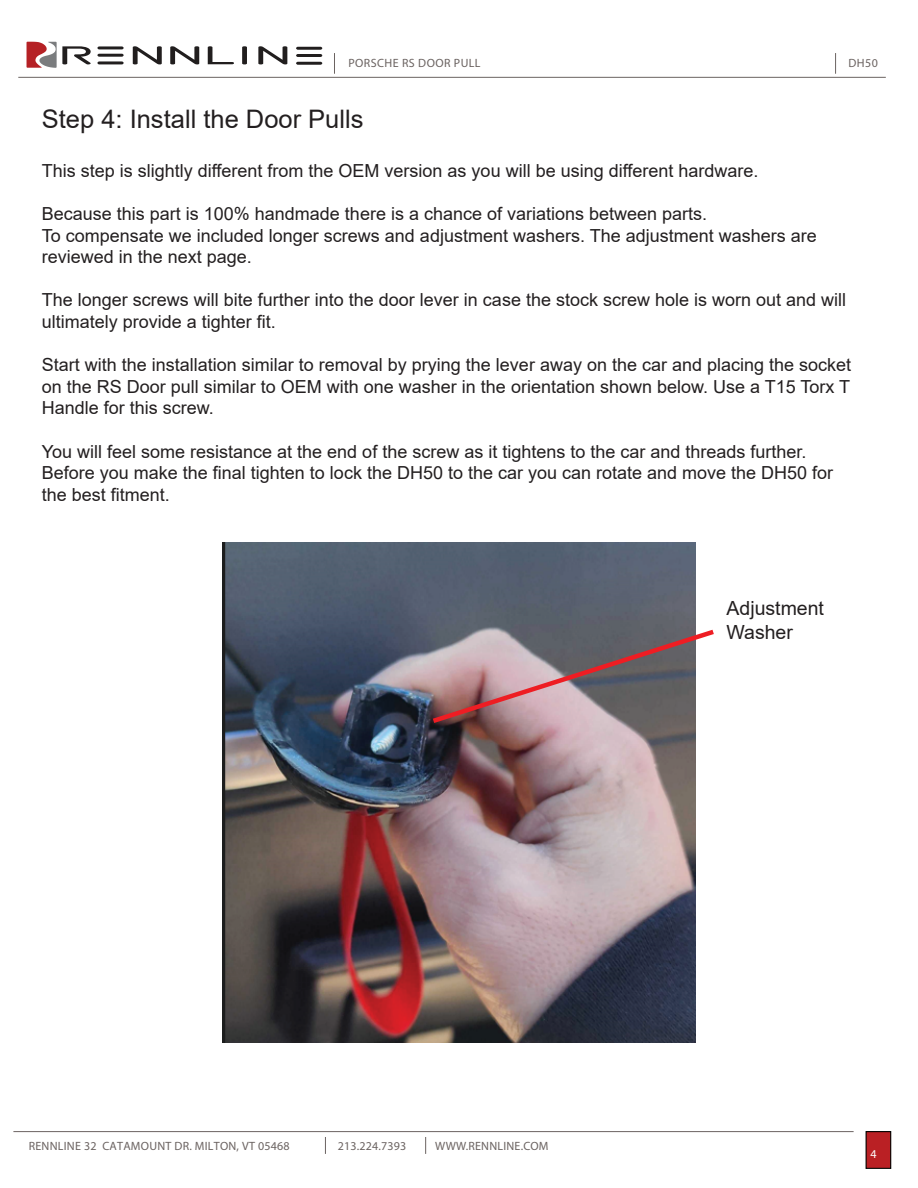
<style>
.page{position:relative;width:918px;height:1188px;background:#fff}
.page>*{position:absolute;margin:0;border:0;box-sizing:border-box;transform-origin:0 0}
.t1{font:25.5px "Arial";color:#231f20}
.t2{font:19.5px/23.4px "Arial";color:#231f20}
.t3{font:18px/21.6px "Arial";color:#231f20}
.t4{font:12px "Myriad Pro";letter-spacing:.02em;color:#6b6361}
.t5{font:12px "Myriad Pro";color:#fff}
</style>
<div class="page">
<div style="left:866px;top:1132px;width:25px;height:36px;background:#ba2024"></div>
<div style="left:866px;top:1131px;width:25px;height:38px;border:1px solid #040503"></div>
<hr style="left:13px;top:1131px;width:841px;height:1px;background:#6b6361">
<svg style="left:325px;top:1137px;width:1px;height:17px"></svg>
<svg style="left:425px;top:1137px;width:1px;height:17px"></svg>
<svg style="left:27px;top:42px;width:295px;height:26px"></svg>
<hr style="left:18px;top:77px;width:868px;height:1px;background:#6b6361">
<svg style="left:334px;top:53px;width:1px;height:21px"></svg>
<svg style="left:835px;top:53px;width:1px;height:21px"></svg>
<img style="left:223px;top:542px;width:472px;height:500px">
<svg style="left:428px;top:626px;width:286px;height:100px;background:#958186"></svg>
<p class="t4" style="left:348px;top:56px;width:134px">PORSCHE RS DOOR PULL</p>
<p class="t4" style="left:849px;top:56px;width:31px">DH50</p>
<h1 class="t1" style="left:42px;top:101px;width:323px">Step 4: Install the Door Pulls</h1>
<p class="t3" style="left:42px;top:160px;width:718px">This step is slightly different from the OEM version as you will be using different hardware.</p>
<p class="t3" style="left:42px;top:203px;width:777px">Because this part is 100% handmade there is a chance of variations between parts.<br>To compensate we included longer screws and adjustment washers. The adjustment washers are reviewed in the next page.</p>
<p class="t3" style="left:42px;top:289px;width:806px">The longer screws will bite further into the door lever in case the stock screw hole is worn out and will ultimately provide a tighter fit.</p>
<p class="t3" style="left:42px;top:354px;width:811px;text-align:justify">Start with the installation similar to removal by prying the lever away on the car and placing the socket on the RS Door pull similar to OEM with one washer in the orientation shown below. Use a T15 Torx T Handle for this screw.</p>
<p class="t3" style="left:42px;top:440px;width:793px">You will feel some resistance at the end of the screw as it tightens to the car and threads further.<br>Before you make the final tighten to lock the DH50 to the car you can rotate and move the DH50 for the best fitment.</p>
<p class="t2" style="left:727px;top:597px;width:99px">Adjustment<br>Washer</p>
<p class="t4" style="left:29px;top:1138px;width:263px">RENNLINE 32 CATAMOUNT DR. MILTON, VT 05468</p>
<p class="t4" style="left:338px;top:1138px;width:70px">2 1 3 .2 2 4 .7 3 9 3</p>
<p class="t4" style="left:435px;top:1138px;width:115px">WWW.RENNLINE.COM</p>
<p class="t5" style="left:871px;top:1146px;width:8px">4</p>
</div>
